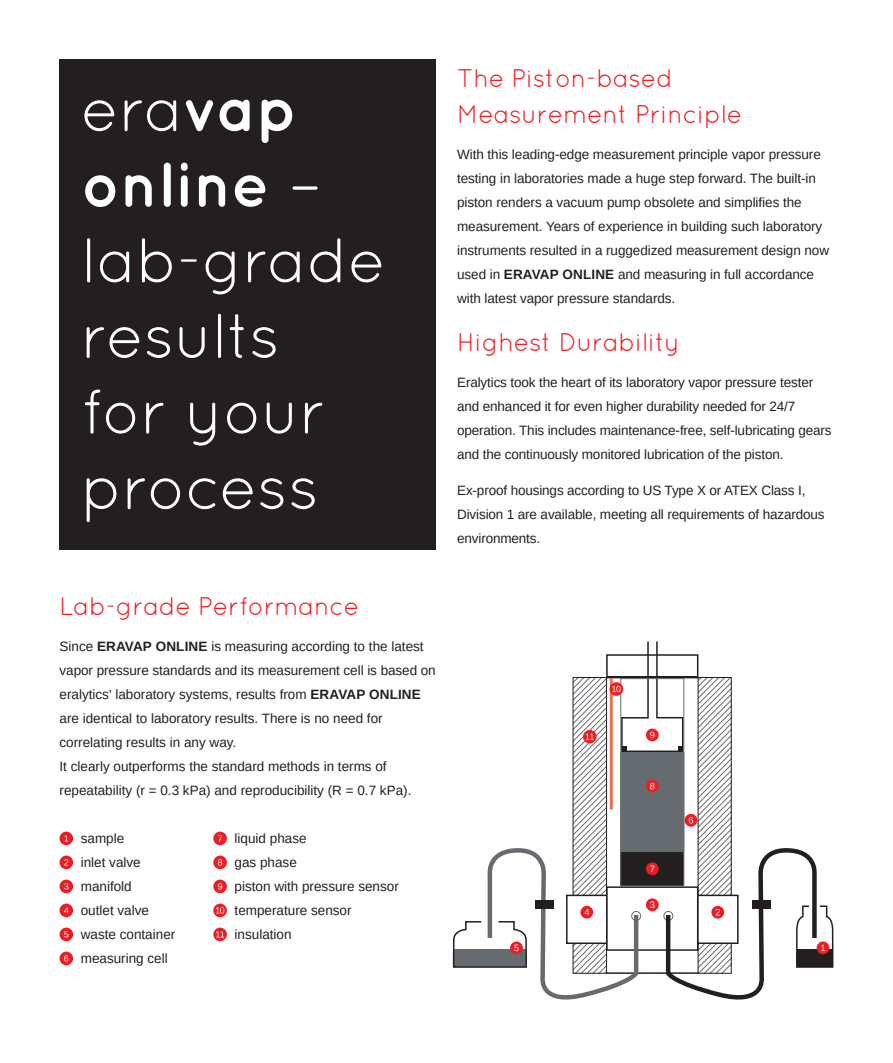
<style>
.page{position:relative;width:893px;height:1063px;background:#fff}
.page>*{position:absolute;margin:0;border:0;box-sizing:border-box;transform-origin:0 0}
.t1{font:63px/75.6px "Quicksand";letter-spacing:-.01em;color:#fff}
.t2{font:25.5px "Quicksand";letter-spacing:-.01em;color:#ee1d23}
.t3{font:13.5px/24px "Arimo";letter-spacing:-.005em;color:#231f20}
.s1{font-weight:700}
</style>
<div class="page">
<svg style="left:213px;top:904px;width:14px;height:13px"></svg>
<div style="left:60px;top:832px;width:13px;height:13px;background:#ee1d23;border-radius:50%"></div>
<svg style="left:64px;top:835px;width:4px;height:6px"></svg>
<div style="left:213px;top:832px;width:14px;height:13px;background:#ee1d23;border-radius:50%"></div>
<svg style="left:218px;top:835px;width:4px;height:6px"></svg>
<div style="left:213px;top:856px;width:14px;height:13px;background:#ee1d23;border-radius:50%"></div>
<svg style="left:218px;top:859px;width:4px;height:7px"></svg>
<div style="left:213px;top:880px;width:14px;height:13px;background:#ee1d23;border-radius:50%"></div>
<svg style="left:218px;top:883px;width:4px;height:7px"></svg>
<svg style="left:216px;top:907px;width:8px;height:7px"></svg>
<svg style="left:213px;top:928px;width:14px;height:13px"></svg>
<svg style="left:216px;top:931px;width:8px;height:6px"></svg>
<div style="left:60px;top:856px;width:13px;height:13px;background:#ee1d23;border-radius:50%"></div>
<svg style="left:64px;top:859px;width:4px;height:7px"></svg>
<div style="left:60px;top:880px;width:13px;height:13px;background:#ee1d23;border-radius:50%"></div>
<svg style="left:64px;top:883px;width:4px;height:7px"></svg>
<div style="left:60px;top:904px;width:13px;height:13px;background:#ee1d23;border-radius:50%"></div>
<svg style="left:64px;top:907px;width:5px;height:6px"></svg>
<div style="left:60px;top:928px;width:13px;height:13px;background:#ee1d23;border-radius:50%"></div>
<svg style="left:64px;top:931px;width:4px;height:7px"></svg>
<div style="left:60px;top:952px;width:13px;height:13px;background:#ee1d23;border-radius:50%"></div>
<svg style="left:64px;top:955px;width:4px;height:7px"></svg>
<svg style="left:452px;top:641px;width:382px;height:359px"></svg>
<div style="left:60px;top:60px;width:376px;height:490px;background:#231f20"></div>
<p class="t1" style="left:81px;top:71px;width:307px">era<span class="s1">vap online</span> – lab-grade</p>
<p class="t1" style="left:81px;top:298px;width:201px">results</p>
<p class="t1" style="left:81px;top:373px;width:247px">for your</p>
<p class="t1" style="left:81px;top:449px;width:240px">process</p>
<p class="t2" style="left:60px;top:591px;width:301px">Lab-grade Performance</p>
<p class="t3" style="left:60px;top:634px;width:378px">Since <span class="s1">ERAVAP ONLINE</span> is measuring according to the latest vapor pressure standards and its measurement cell is based on eralytics' laboratory systems, results from <span class="s1">ERAVAP ONLINE </span>are identical to laboratory results. There is no need for correlating results in any way.<br>It clearly outperforms the standard methods in terms of repeatability (r = 0.3 kPa) and reproducibility (R = 0.7 kPa).</p>
<p class="t3" style="left:81px;top:826px;width:45px">sample</p>
<p class="t3" style="left:81px;top:850px;width:62px">inlet valve</p>
<p class="t3" style="left:81px;top:874px;width:53px">manifold</p>
<p class="t3" style="left:81px;top:898px;width:70px">outlet valve</p>
<p class="t3" style="left:81px;top:922px;width:96px">waste container</p>
<p class="t3" style="left:81px;top:946px;width:89px">measuring cell</p>
<p class="t3" style="left:235px;top:826px;width:74px">liquid phase</p>
<p class="t3" style="left:235px;top:850px;width:64px">gas phase</p>
<p class="t3" style="left:235px;top:874px;width:166px">piston with pressure sensor</p>
<p class="t3" style="left:235px;top:898px;width:119px">temperature sensor</p>
<p class="t3" style="left:235px;top:922px;width:59px">insulation</p>
<p class="t2" style="left:457px;top:63px;width:217px">The Piston-based</p>
<p class="t2" style="left:457px;top:99px;width:287px">Measurement Principle</p>
<p class="t3" style="left:457px;top:142px;width:373px">With this leading-edge measurement principle vapor pressure testing in laboratories made a huge step forward. The built-in piston renders a vacuum pump obsolete and simplifies the measurement. Years of experience in building such laboratory instruments resulted in a ruggedized measurement design now used in <span class="s1">ERAVAP ONLINE</span> and measuring in full accordance with latest vapor pressure standards.</p>
<p class="t2" style="left:457px;top:327px;width:224px">Highest Durability</p>
<p class="t3" style="left:457px;top:370px;width:376px">Eralytics took the heart of its laboratory vapor pressure tester and enhanced it for even higher durability needed for 24/7 operation. This includes maintenance-free, self-lubricating gears and the continuously monitored lubrication of the piston.</p>
<p class="t3" style="left:457px;top:478px;width:369px">Ex-proof housings according to US Type X or ATEX Class I,<br>Division 1 are available, meeting all requirements of hazardous environments.</p>
</div>
